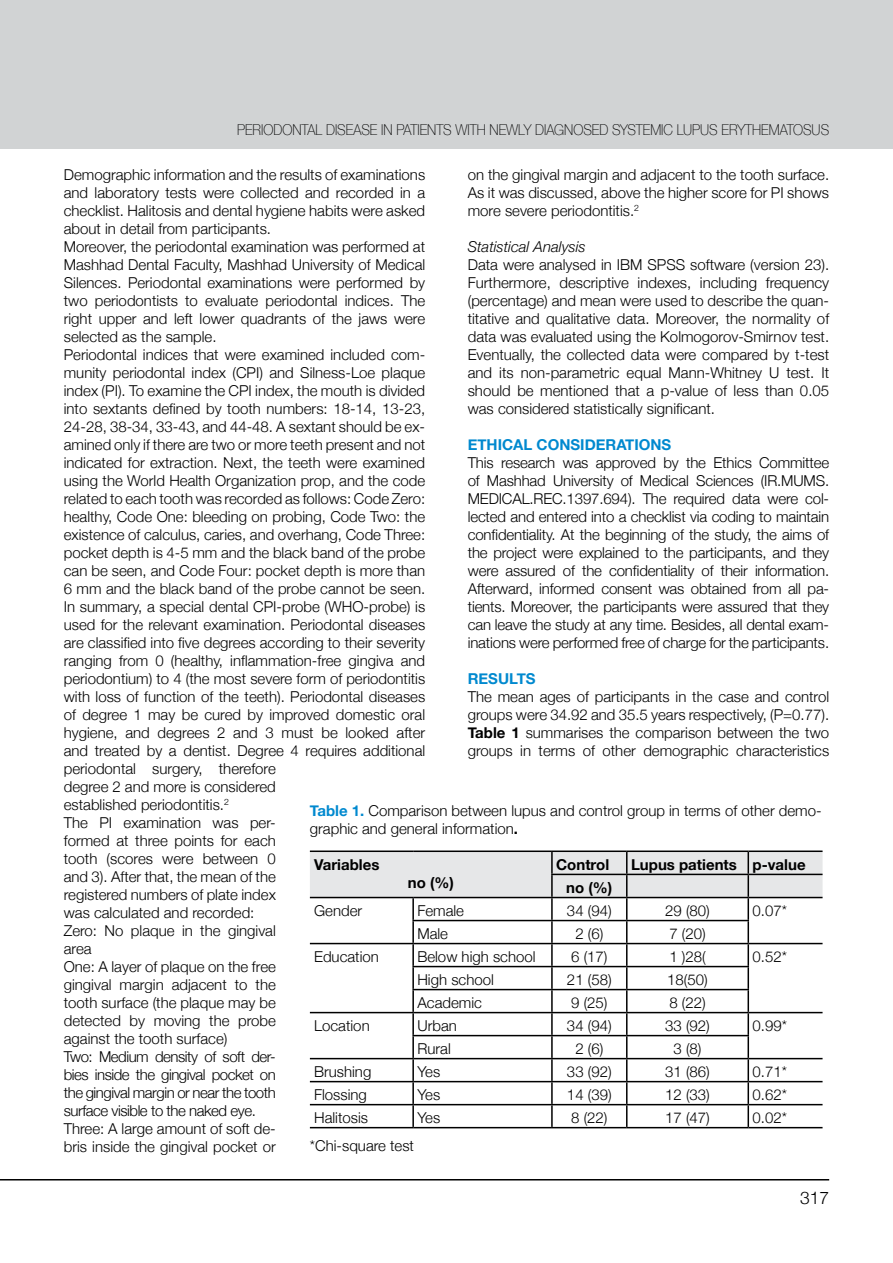
<style>
.page{position:relative;width:893px;height:1263px;background:#fff}
.page>*{position:absolute;margin:0;border:0;box-sizing:border-box;transform-origin:0 0}
.t1{font:300 17.4px "Helvetica Neue";color:#000}
.t2{font:300 15px/18px "Helvetica Neue";color:#000;text-align:justify}
.t3{font:100 15px "Helvetica Neue";color:#000;scale:.9 1}
.t4{font:700 15px "Helvetica Neue";color:#000}
.t5{font:700 15px "Helvetica Neue";color:#0089cf}
.t6{font:italic 300 15px "Helvetica Neue";color:#000}
.s1{font-weight:700}
.s2{font-weight:700;color:#0089cf}
</style>
<div class="page">
<hr style="left:0;top:1179px;width:829px;height:1px;background:#000">
<div style="left:0;top:0;width:893px;height:149px;background:#d1d3d4"></div>
<hr style="left:310px;top:850px;width:103px;height:2px;background:#000">
<hr style="left:413px;top:850px;width:139px;height:2px;background:#000">
<hr style="left:552px;top:850px;width:75px;height:2px;background:#000">
<hr style="left:627px;top:850px;width:121px;height:2px;background:#000">
<hr style="left:748px;top:850px;width:74px;height:2px;background:#000">
<svg style="left:310px;top:851px;width:512px;height:276px"></svg>
<hr style="left:748px;top:1104px;width:74px;height:1px;background:#000">
<hr style="left:747px;top:1105px;width:2px;height:22px;background:#000">
<hr style="left:310px;top:1127px;width:103px;height:1px;background:#000">
<hr style="left:413px;top:1127px;width:139px;height:1px;background:#000">
<hr style="left:552px;top:1127px;width:75px;height:1px;background:#000">
<hr style="left:627px;top:1127px;width:121px;height:1px;background:#000">
<hr style="left:748px;top:1127px;width:74px;height:1px;background:#000">
<p class="t3" style="left:237px;top:119px;width:659px">PERIODONTAL DISEASE IN PATIENTS WITH NEWLY DIAGNOSED SYSTEMIC LUPUS ERYTHEMATOSUS</p>
<p class="t3" style="left:799px;top:119px;width:36px">TITLE</p>
<p class="t2" style="left:64px;top:165px;width:363px;text-align:left">Demographic information and the results of examinations and laboratory tests were collected and recorded in a checklist. Halitosis and dental hygiene habits were asked about in detail from participants.<br>Moreover, the periodontal examination was performed at Mashhad Dental Faculty, Mashhad University of Medical Silences. Periodontal examinations were performed by two periodontists to evaluate periodontal indices. The right upper and left lower quadrants of the jaws were selected as the sample.<br>Periodontal indices that were examined included com&shy;munity periodontal index (CPI) and Silness-Loe plaque index (PI). To examine the CPI index, the mouth is divided into sextants defined by tooth numbers: 18-14, 13-23, 24-28, 38-34, 33-43, and 44-48. A sextant should be ex&shy;amined only if there are two or more teeth present and not indicated for extraction. Next, the teeth were examined using the World Health Organization prop, and the code related to each tooth was recorded as follows: Code Zero: healthy, Code One: bleeding on probing, Code Two: the existence of calculus, caries, and overhang, Code Three: pocket depth is 4-5 mm and the black band of the probe can be seen, and Code Four: pocket depth is more than 6 mm and the black band of the probe cannot be seen.<br>In summary, a special dental CPI-probe (WHO-probe) is used for the relevant examination. Periodontal diseases are classified into five degrees according to their severity ranging from 0 (healthy, inflammation-free gingiva and periodontium) to 4 (the most severe form of periodontitis with loss of function of the teeth). Periodontal diseases of degree 1 may be cured by improved domestic oral hygiene, and degrees 2 and 3 must be looked after and treated by a dentist. Degree 4 requires additional periodontal surgery, therefore<br>degree 2 and more is considered<br>established periodontitis.<sup>2<br></sup>The PI examination was per-<br>formed at three points for each<br>tooth (scores were between 0<br>and 3). After that, the mean of the<br>registered numbers of plate index<br>was calculated and recorded:<br>Zero: No plaque in the gingival<br>area<br>One: A layer of plaque on the free<br>gingival margin adjacent to the<br>tooth surface (the plaque may be<br>detected by moving the probe<br>against the tooth surface)<br>Two: Medium density of soft der-<br>bies inside the gingival pocket on<br>the gingival margin or near the tooth<br>surface visible to the naked eye.<br>Three: A large amount of soft de-<br>bris inside the gingival pocket or</p>
<p class="t2" style="left:468px;top:165px;width:363px">on the gingival margin and adjacent to the tooth surface.<br>As it was discussed, above the higher score for PI shows more severe periodontitis.<sup>2</sup></p>
<p class="t6" style="left:468px;top:235px;width:120px">Statistical Analysis</p>
<p class="t2" style="left:468px;top:255px;width:363px">Data were analysed in IBM SPSS software (version 23).<br>Furthermore, descriptive indexes, including frequency (percentage) and mean were used to describe the quan&shy;titative and qualitative data. Moreover, the normality of data was evaluated using the Kolmogorov-Smirnov test.<br>Eventually, the collected data were compared by t-test and its non-parametric equal Mann-Whitney U test. It should be mentioned that a p-value of less than 0.05 was considered statistically significant.</p>
<p class="t5" style="left:468px;top:433px;width:205px">ETHICAL CONSIDERATIONS</p>
<p class="t2" style="left:468px;top:453px;width:363px">This research was approved by the Ethics Committee of Mashhad University of Medical Sciences (IR.MUMS.<br>MEDICAL.REC.1397.694). The required data were col&shy;lected and entered into a checklist via coding to maintain confidentiality. At the beginning of the study, the aims of the project were explained to the participants, and they were assured of the confidentiality of their information.<br>Afterward, informed consent was obtained from all pa&shy;tients. Moreover, the participants were assured that they can leave the study at any time. Besides, all dental exam&shy;inations were performed free of charge for the participants.</p>
<p class="t5" style="left:468px;top:667px;width:69px">RESULTS</p>
<p class="t2" style="left:468px;top:687px;width:363px">The mean ages of participants in the case and control groups were 34.92 and 35.5 years respectively, (P=0.77).<br><span class="s1">Table 1</span> summarises the comparison between the two groups in terms of other demographic characteristics</p>
<p class="t2" style="left:310px;top:800px;width:513px"><span class="s2">Table 1.</span> Comparison between lupus and control group in terms of other demo&shy;graphic and general information<span class="s1">.</span></p>
<p class="t4" style="left:314px;top:853px;width:67px">Variables</p>
<p class="t4" style="left:408px;top:871px;width:48px">no (%)</p>
<p class="t4" style="left:556px;top:853px;width:55px">Control</p>
<p class="t4" style="left:631px;top:853px;width:176px">Lupus patients p-value</p>
<p class="t4" style="left:566px;top:876px;width:48px">no (%)</p>
<p class="t2" style="left:314px;top:901px;width:50px">Gender</p>
<p class="t2" style="left:417px;top:901px;width:48px">Female</p>
<p class="t2" style="left:567px;top:901px;width:46px">34 (94)</p>
<p class="t2" style="left:665px;top:901px;width:46px">29 (80)</p>
<p class="t2" style="left:752px;top:901px;width:36px">0.07*</p>
<p class="t2" style="left:417px;top:924px;width:32px">Male</p>
<p class="t2" style="left:575px;top:924px;width:30px">2 (6)</p>
<p class="t2" style="left:669px;top:924px;width:38px">7 (20)</p>
<p class="t2" style="left:314px;top:947px;width:66px">Education</p>
<p class="t2" style="left:417px;top:947px;width:120px">Below high school</p>
<p class="t2" style="left:571px;top:947px;width:38px">6 (17)</p>
<p class="t2" style="left:669px;top:947px;width:38px">1 )28(</p>
<p class="t2" style="left:752px;top:947px;width:36px">0.52*</p>
<p class="t2" style="left:417px;top:970px;width:78px">High school</p>
<p class="t2" style="left:567px;top:970px;width:46px">21 (58)</p>
<p class="t2" style="left:667px;top:970px;width:42px">18(50)</p>
<p class="t2" style="left:417px;top:993px;width:66px">Academic</p>
<p class="t2" style="left:571px;top:993px;width:38px">9 (25)</p>
<p class="t2" style="left:669px;top:993px;width:38px">8 (22)</p>
<p class="t2" style="left:314px;top:1016px;width:57px">Location</p>
<p class="t2" style="left:417px;top:1016px;width:41px">Urban</p>
<p class="t2" style="left:567px;top:1016px;width:46px">34 (94)</p>
<p class="t2" style="left:665px;top:1016px;width:46px">33 (92)</p>
<p class="t2" style="left:752px;top:1016px;width:36px">0.99*</p>
<p class="t2" style="left:417px;top:1039px;width:35px">Rural</p>
<p class="t2" style="left:575px;top:1039px;width:30px">2 (6)</p>
<p class="t2" style="left:673px;top:1039px;width:30px">3 (8)</p>
<p class="t2" style="left:314px;top:1062px;width:59px">Brushing</p>
<p class="t2" style="left:417px;top:1062px;width:24px">Yes</p>
<p class="t2" style="left:567px;top:1062px;width:46px">33 (92)</p>
<p class="t2" style="left:665px;top:1062px;width:46px">31 (86)</p>
<p class="t2" style="left:752px;top:1062px;width:36px">0.71*</p>
<p class="t2" style="left:314px;top:1085px;width:54px">Flossing</p>
<p class="t2" style="left:417px;top:1085px;width:24px">Yes</p>
<p class="t2" style="left:567px;top:1085px;width:46px">14 (39)</p>
<p class="t2" style="left:665px;top:1085px;width:46px">12 (33)</p>
<p class="t2" style="left:752px;top:1085px;width:36px">0.62*</p>
<p class="t2" style="left:314px;top:1108px;width:55px">Halitosis</p>
<p class="t2" style="left:417px;top:1108px;width:24px">Yes</p>
<p class="t2" style="left:571px;top:1108px;width:38px">8 (22)</p>
<p class="t2" style="left:665px;top:1108px;width:46px">17 (47)</p>
<p class="t2" style="left:752px;top:1108px;width:36px">0.02*</p>
<p class="t2" style="left:310px;top:1135px;width:106px">*Chi-square test</p>
<p class="t1" style="left:800px;top:1184px;width:31px">317</p>
</div>
